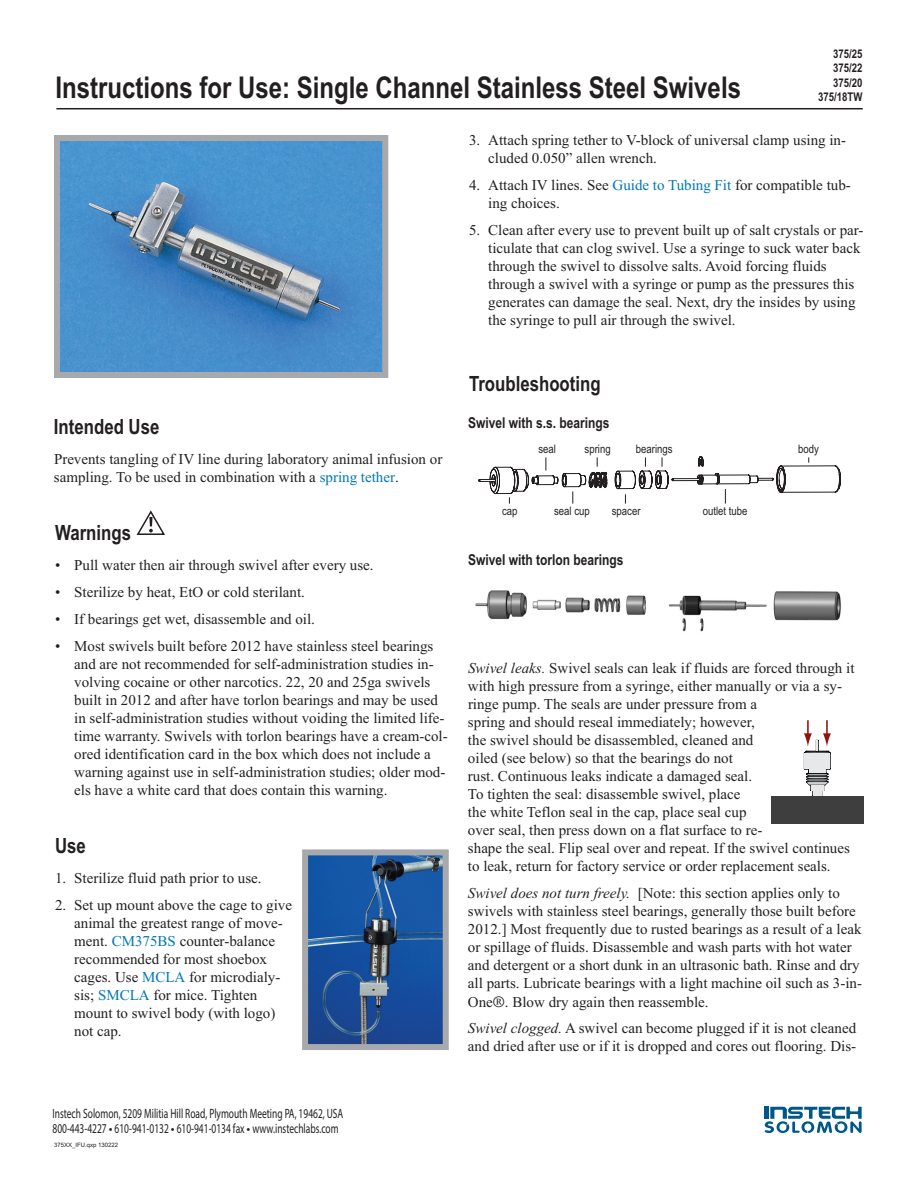
<style>
.page{position:relative;width:918px;height:1188px;background:#fff}
.page>*{position:absolute;margin:0;border:0;box-sizing:border-box;transform-origin:0 0}
.t1{font:700 30px "Arial";color:#231f20;scale:.8 1}
.t2{font:700 21px "Arial";color:#231f20;scale:.8 1}
.t3{font:15px/18px "Times New Roman";color:#231f20}
.t4{font:700 15px "Arial";color:#231f20;scale:.8 1}
.t5{font:13.5px/14.4px "Myriad Pro";color:#231f20;scale:.7 1}
.t6{font:700 12px/14.4px "Arial";color:#231f20;text-align:right;scale:.8 1}
.t7{font:11.7px "Arial Narrow";color:#231f20}
.t8{font:6px "Arial";color:#231f20}
.s1{color:#0077b5}
.s2{font-style:italic}
.s3{font-family:"Sabon"}
</style>
<div class="page">
<hr style="left:56px;top:108px;width:807px;height:1px;background:#231f20">
<svg style="left:765px;top:1107px;width:97px;height:26px"></svg>
<svg style="left:137px;top:510px;width:28px;height:25px"></svg>
<img style="left:309px;top:856px;width:133px;height:187px">
<div style="left:302px;top:849px;width:147px;height:201px;border:6px solid #a8a9ad"></div>
<img style="left:61px;top:142px;width:320px;height:229px">
<div style="left:54px;top:135px;width:334px;height:243px;border:6px solid #a8a9ad"></div>
<svg style="left:479px;top:456px;width:362px;height:48px"></svg>
<div style="left:771px;top:796px;width:92px;height:28px;background:#3e3e3f"></div>
<svg style="left:804px;top:720px;width:27px;height:76px"></svg>
<div style="left:813px;top:791px;width:9px;height:5px;background:#e7e8e9"></div>
<img style="left:475px;top:590px;width:366px;height:42px">
<h1 class="t1" style="left:55px;top:70px;width:858px">Instructions for Use: Single Channel Stainless Steel Swivels</h1>
<p class="t6" style="left:818px;top:47px;width:57px">375/25<br>375/22<br>375/20<br>375/18TW</p>
<p class="t3" style="left:488px;top:131px;width:359px;text-indent:-19px">3. Attach spring tether to V-block of universal clamp using in&shy;cluded 0.050” allen wrench.</p>
<p class="t3" style="left:488px;top:176px;width:364px;text-indent:-19px">4. Attach IV lines. See <span class="s1">Guide to Tubing Fit</span> for compatible tub&shy;ing choices.</p>
<p class="t3" style="left:488px;top:221px;width:377px;text-indent:-19px">5. Clean after every use to prevent built up of salt crystals or par&shy;ticulate that can clog swivel. Use a syringe to suck water back through the swivel to dissolve salts. Avoid forcing fluids through a swivel with a syringe or pump as the pressures this generates can damage the seal. Next, dry the insides by using the syringe to pull air through the swivel.</p>
<h2 class="t2" style="left:54px;top:415px;width:133px">Intended Use</h2>
<p class="t3" style="left:54px;top:449px;width:390px">Prevents tangling of IV line during laboratory animal infusion or sampling. To be used in combination with a <span class="s1">spring tether</span>.</p>
<h2 class="t2" style="left:55px;top:521px;width:96px">Warnings</h2>
<p class="t3" style="left:55px;top:556px;width:320px">• Pull water then air through swivel after every use.</p>
<p class="t3" style="left:55px;top:582px;width:251px">• Sterilize by heat, EtO or cold sterilant.</p>
<p class="t3" style="left:55px;top:609px;width:261px">• If bearings get wet, disassemble and oil.</p>
<p class="t3" style="left:74px;top:636px;width:375px;text-indent:-19px">• Most swivels built before 2012 have stainless steel bearings and are not recommended for self-administration studies in&shy;volving cocaine or other narcotics. 22, 20 and 25ga swivels built in 2012 and after have torlon bearings and may be used in self-administration studies without voiding the limited life&shy;time warranty. Swivels with torlon bearings have a cream-col&shy;ored identification card in the box which does not include a warning against use in self-administration studies; older mod&shy;els have a white card that does contain this warning.</p>
<h2 class="t2" style="left:55px;top:834px;width:40px">Use</h2>
<p class="t3" style="left:55px;top:868px;width:208px">1. Sterilize fluid path prior to use.</p>
<p class="t3" style="left:74px;top:895px;width:219px;text-indent:-19px">2. Set up mount above the cage to give animal the greatest range of move&shy;ment. <span class="s1">CM375BS</span> counter-balance recommended for most shoebox cages. Use <span class="s1">MCLA</span> for microdialy&shy;sis; <span class="s1">SMCLA</span> for mice. Tighten mount to swivel body (with logo) not cap.</p>
<h2 class="t2" style="left:469px;top:372px;width:166px">Troubleshooting</h2>
<p class="t4" style="left:468px;top:414px;width:178px">Swivel with s.s. bearings</p>
<p class="t7" style="left:538px;top:442px;width:19px">seal</p>
<p class="t7" style="left:585px;top:442px;width:28px">spring</p>
<p class="t7" style="left:636px;top:442px;width:38px">bearings</p>
<p class="t7" style="left:502px;top:505px;width:17px">cap</p>
<p class="t7" style="left:554px;top:505px;width:37px">seal cup</p>
<p class="t7" style="left:612px;top:505px;width:30px">spacer</p>
<p class="t4" style="left:468px;top:551px;width:196px">Swivel with torlon bearings</p>
<p class="t7" style="left:703px;top:505px;width:46px">outlet tube</p>
<p class="t7" style="left:798px;top:442px;width:22px">body</p>
<p class="t3" style="left:468px;top:658px;width:388px"><span class="s2">Swivel leaks.</span> Swivel seals can leak if fluids are forced through it with high pressure from a syringe, either manually or via a sy&shy;ringe pump. The seals are under pressure from a<br>spring and should reseal immediately; however,<br>the swivel should be disassembled, cleaned and<br>oiled (see below) so that the bearings do not<br>rust. Continuous leaks indicate a damaged seal.<br>To tighten the seal: disassemble swivel, place<br>the white Teflon seal in the cap, place seal cup<br>over seal, then press down on a flat surface to re-<br>shape the seal. Flip seal over and repeat. If the swivel continues to leak, return for factory service or order replacement seals.</p>
<p class="t3" style="left:468px;top:883px;width:396px"><span class="s2">Swivel does not turn freely.</span> [Note: this section applies only to swivels with stainless steel bearings, generally those built before 2012.] Most frequently due to rusted bearings as a result of a leak or spillage of fluids. Disassemble and wash parts with hot water and detergent or a short dunk in an ultrasonic bath. Rinse and dry all parts. Lubricate bearings with a light machine oil such as 3-in-One<span class="s3">®</span>. Blow dry again then reassemble.</p>
<p class="t3" style="left:468px;top:1018px;width:390px"><span class="s2">Swivel clogged.</span> A swivel can become plugged if it is not cleaned and dried after use or if it is dropped and cores out flooring. Dis-</p>
<p class="t5" style="left:53px;top:1108px;width:417px">Instech Solomon, 5209 Militia Hill Road, Plymouth Meeting PA, 19462, USA<br>800-443-4227 • 610-941-0132 • 610-941-0134 fax • www.instechlabs.com</p>
<p class="t8" style="left:54px;top:1142px;width:66px">375XX_IFU.qxp 130222</p>
</div>
